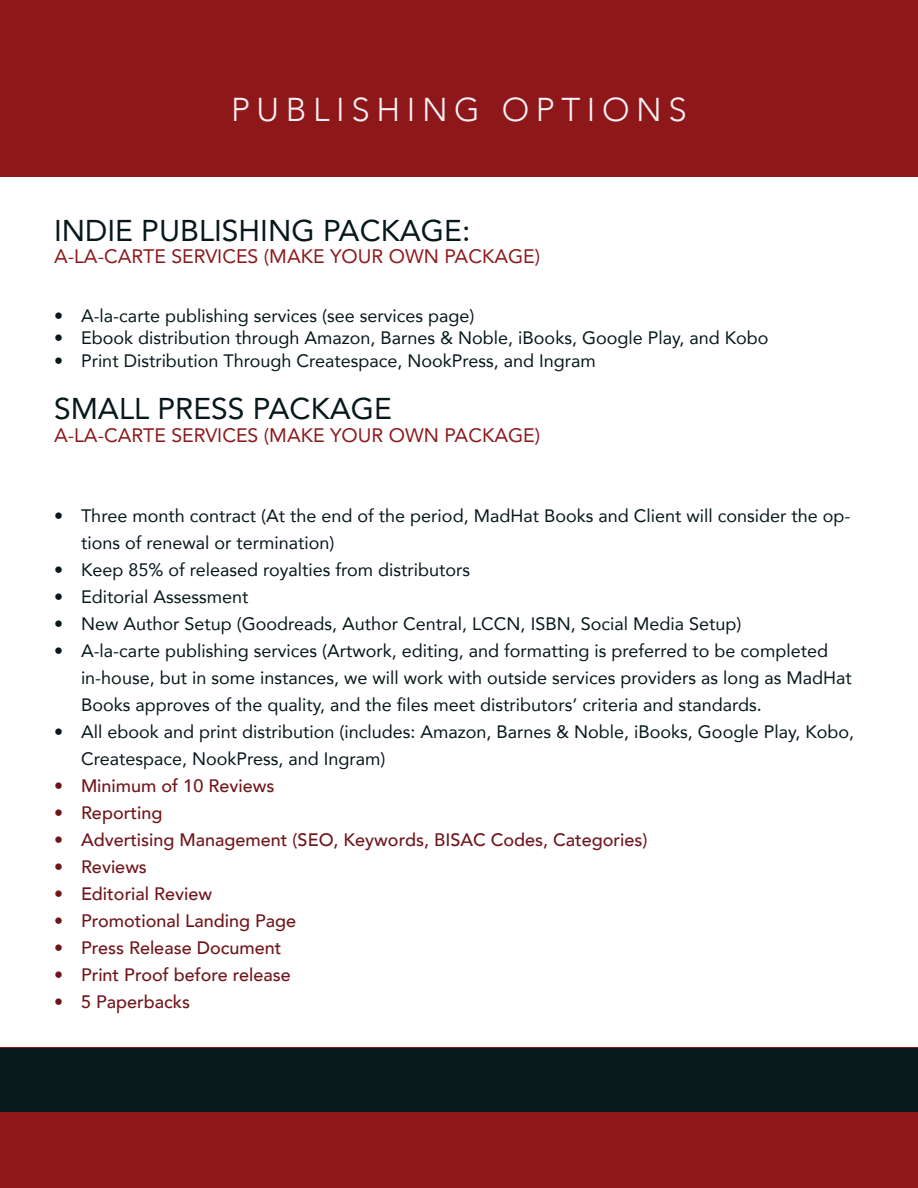
<style>
.page{position:relative;width:918px;height:1188px;background:#fff}
.page>*{position:absolute;margin:0;border:0;box-sizing:border-box;transform-origin:0 0}
.t1{font:300 33px "Avenir";letter-spacing:.2em;color:#fcf1f6}
.t2{font:30px "Avenir";color:#06181b}
.t3{font:19.5px "Avenir";color:#8e191c}
.t4{font:18px/27px "Avenir";color:#06181b}
.t5{font:500 18px "Avenir";color:#70161b}
</style>
<div class="page">
<div style="left:0;top:1048px;width:918px;height:140px;background:#8e171a"></div>
<div style="left:0;top:1048px;width:918px;height:64px;background:#08191b"></div>
<div style="left:0;top:0;width:918px;height:176px;background:#8e171a"></div>
<h1 class="t1" style="left:231px;top:90px;width:457px">PUBLISHING OPTIONS</h1>
<h2 class="t2" style="left:54px;top:206px;width:418px">INDIE PUBLISHING PACKAGE:</h2>
<p class="t3" style="left:54px;top:241px;width:488px">A-LA-CARTE SERVICES (MAKE YOUR OWN PACKAGE)</p>
<p class="t4" style="left:54px;top:302px;width:422px">• A-la-carte publishing services (see services page)</p>
<p class="t4" style="left:54px;top:324px;width:716px">• Ebook distribution through Amazon, Barnes &amp; Noble, iBooks, Google Play, and Kobo</p>
<p class="t4" style="left:54px;top:347px;width:543px">• Print Distribution Through Createspace, NookPress, and Ingram</p>
<h2 class="t2" style="left:54px;top:385px;width:339px">SMALL PRESS PACKAGE</h2>
<p class="t3" style="left:54px;top:420px;width:488px">A-LA-CARTE SERVICES (MAKE YOUR OWN PACKAGE)</p>
<p class="t4" style="left:81px;top:501px;width:771px;text-indent:-27px">• Three month contract (At the end of the period, MadHat Books and Client will consider the op&shy;tions of renewal or termination)</p>
<p class="t4" style="left:54px;top:555px;width:418px">• Keep 85% of released royalties from distributors</p>
<p class="t4" style="left:54px;top:582px;width:196px">• Editorial Assessment</p>
<p class="t4" style="left:54px;top:609px;width:689px">• New Author Setup (Goodreads, Author Central, LCCN, ISBN, Social Media Setup)</p>
<p class="t4" style="left:81px;top:636px;width:772px;text-indent:-27px">• A-la-carte publishing services (Artwork, editing, and formatting is preferred to be completed in-house, but in some instances, we will work with outside services providers as long as MadHat<br>Books approves of the quality, and the files meet distributors’ criteria and standards.</p>
<p class="t4" style="left:81px;top:717px;width:775px;text-indent:-27px">• All ebook and print distribution (includes: Amazon, Barnes &amp; Noble, iBooks, Google Play, Kobo,<br>Createspace, NookPress, and Ingram)</p>
<p class="t5" style="left:54px;top:770px;width:222px">• Minimum of 10 Reviews</p>
<p class="t5" style="left:54px;top:797px;width:110px">• Reporting</p>
<p class="t5" style="left:54px;top:824px;width:595px">• Advertising Management (SEO, Keywords, BISAC Codes, Categories)</p>
<p class="t5" style="left:54px;top:851px;width:94px">• Reviews</p>
<p class="t5" style="left:54px;top:878px;width:160px">• Editorial Review</p>
<p class="t5" style="left:54px;top:905px;width:244px">• Promotional Landing Page</p>
<p class="t5" style="left:54px;top:932px;width:229px">• Press Release Document</p>
<p class="t5" style="left:54px;top:959px;width:238px">• Print Proof before release</p>
<p class="t5" style="left:54px;top:986px;width:138px">• 5 Paperbacks</p>
</div>
